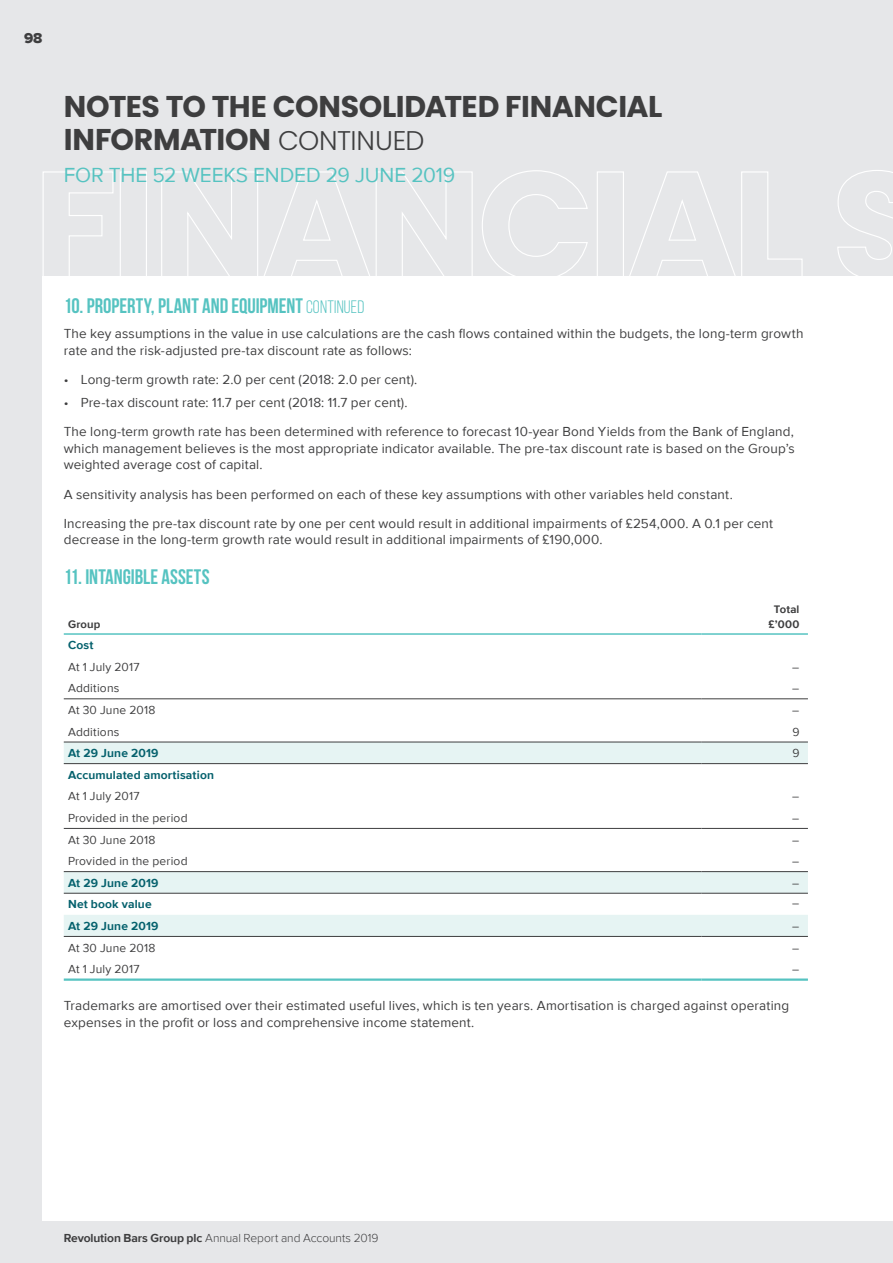
<style>
.page{position:relative;width:893px;height:1263px;background:#e6e7e9}
.page>*{position:absolute;margin:0;border:0;box-sizing:border-box;transform-origin:0 0}
.t1{font:700 30px/33px "Poppins";letter-spacing:-.015em;color:#3e3e3f}
.Subhead_Level_1{font:700 21px "Bebas Neue";color:#56c3c1}
.t2{font:21px "Proxima Nova";letter-spacing:-.005em;color:#56c3c1}
.t3{font:15px "Proxima Nova Extrabld";color:#3e3e3f}
.Body_Copy{font:13.5px/16.5px "Proxima Nova";letter-spacing:.01em;color:#3e3e3f}
.Table_Text{font:12px "Proxima Nova";letter-spacing:.015em;color:#3e3e3f}
.Table_Text_Bold{font:700 12px "Proxima Nova";letter-spacing:.015em;color:#05616d}
.t4{font:300 12px "Proxima Nova";letter-spacing:-.005em;color:#3e3e3f}
.Table_Figures__25mm{font:12px "Proxima Nova";color:#3e3e3f}
.Table_Header{font:700 11.25px/14.2px "Proxima Nova";letter-spacing:.015em;color:#3e3e3f;text-align:center}
.Table_Header_Left{font:700 11.25px "Proxima Nova";letter-spacing:.015em;color:#3e3e3f}
.s1{font-weight:300;font-size:27px}
.s2{font-weight:400;font-size:18px}
.s3{font-weight:700}
</style>
<div class="page">
<svg style="left:42px;top:170px;width:851px;height:111px"></svg>
<div style="left:43px;top:276px;width:850px;height:944px;background:#fff"></div>
<svg style="left:64px;top:743px;width:744px;height:193px"></svg>
<hr style="left:64px;top:742px;width:638px;height:1px;background:#3e3e3f">
<hr style="left:702px;top:742px;width:106px;height:1px;background:#3e3e3f">
<hr style="left:64px;top:763px;width:638px;height:1px;background:#3e3e3f">
<hr style="left:702px;top:763px;width:106px;height:1px;background:#3e3e3f">
<hr style="left:64px;top:698px;width:638px;height:1px;background:#3e3e3f">
<hr style="left:702px;top:698px;width:106px;height:1px;background:#3e3e3f">
<hr style="left:64px;top:633px;width:638px;height:2px;background:#56c3c1">
<hr style="left:702px;top:633px;width:106px;height:2px;background:#56c3c1">
<hr style="left:64px;top:828px;width:638px;height:1px;background:#3e3e3f">
<hr style="left:702px;top:828px;width:106px;height:1px;background:#3e3e3f">
<hr style="left:64px;top:871px;width:638px;height:1px;background:#3e3e3f">
<hr style="left:702px;top:871px;width:106px;height:1px;background:#3e3e3f">
<hr style="left:64px;top:893px;width:638px;height:1px;background:#3e3e3f">
<hr style="left:702px;top:893px;width:106px;height:1px;background:#3e3e3f">
<hr style="left:64px;top:978px;width:638px;height:3px;background:#56c3c1">
<hr style="left:702px;top:978px;width:106px;height:3px;background:#56c3c1">
<hr style="left:64px;top:936px;width:638px;height:1px;background:#3e3e3f">
<hr style="left:702px;top:936px;width:106px;height:1px;background:#3e3e3f">
<p class="t3" style="left:24px;top:29px;width:20px">98</p>
<h1 class="t1" style="left:64px;top:90px;width:600px">NOTES TO THE CONSOLIDATED FINANCIAL<br>INFORMATION <span class="s1">CONTINUED</span></h1>
<h2 class="t2" style="left:64px;top:160px;width:393px">FOR THE 52 WEEKS ENDED 29 JUNE 2019</h2>
<p class="Subhead_Level_1" style="left:64px;top:295px;width:302px">10. PROPERTY, PLANT AND EQUIPMENT <span class="s2">CONTINUED</span></p>
<p class="Body_Copy" style="left:64px;top:325px;width:741px">The key assumptions in the value in use calculations are the cash flows contained within the budgets, the long-term growth rate and the risk-adjusted pre-tax discount rate as follows:</p>
<p class="Body_Copy" style="left:64px;top:371px;width:355px">• Long-term growth rate: 2.0 per cent (2018: 2.0 per cent).</p>
<p class="Body_Copy" style="left:64px;top:394px;width:345px">• Pre-tax discount rate: 11.7 per cent (2018: 11.7 per cent).</p>
<p class="Body_Copy" style="left:64px;top:423px;width:733px;text-align:justify">The long-term growth rate has been determined with reference to forecast 10-year Bond Yields from the Bank of England, which management believes is the most appropriate indicator available. The pre-tax discount rate is based on the Group’s weighted average cost of capital.</p>
<p class="Body_Copy" style="left:64px;top:485px;width:670px">A sensitivity analysis has been performed on each of these key assumptions with other variables held constant.</p>
<p class="Body_Copy" style="left:64px;top:514px;width:711px">Increasing the pre-tax discount rate by one per cent would result in additional impairments of £254,000. A 0.1 per cent decrease in the long-term growth rate would result in additional impairments of £190,000.</p>
<p class="Subhead_Level_1" style="left:64px;top:565px;width:147px">11. INTANGIBLE ASSETS</p>
<p class="Table_Header_Left" style="left:68px;top:615px;width:34px">Group</p>
<p class="Table_Header" style="left:768px;top:602px;width:32px">Total £’000</p>
<p class="Table_Text_Bold" style="left:68px;top:636px;width:27px">Cost</p>
<p class="Table_Text" style="left:68px;top:658px;width:73px">At 1 July 2017</p>
<p class="Table_Figures__25mm" style="left:792px;top:658px;width:9px">–</p>
<p class="Table_Text" style="left:68px;top:679px;width:53px">Additions</p>
<p class="Table_Figures__25mm" style="left:792px;top:679px;width:9px">–</p>
<p class="Table_Text" style="left:68px;top:701px;width:89px">At 30 June 2018</p>
<p class="Table_Figures__25mm" style="left:792px;top:701px;width:9px">–</p>
<p class="Table_Text" style="left:68px;top:723px;width:53px">Additions</p>
<p class="Table_Figures__25mm" style="left:792px;top:723px;width:9px">9</p>
<p class="Table_Text_Bold" style="left:68px;top:744px;width:92px">At 29 June 2019</p>
<p class="Table_Figures__25mm" style="left:792px;top:744px;width:9px">9</p>
<p class="Table_Text_Bold" style="left:68px;top:766px;width:147px">Accumulated amortisation</p>
<p class="Table_Text" style="left:68px;top:787px;width:73px">At 1 July 2017</p>
<p class="Table_Figures__25mm" style="left:792px;top:787px;width:9px">–</p>
<p class="Table_Text" style="left:68px;top:809px;width:121px">Provided in the period</p>
<p class="Table_Figures__25mm" style="left:792px;top:809px;width:9px">–</p>
<p class="Table_Text" style="left:68px;top:831px;width:89px">At 30 June 2018</p>
<p class="Table_Figures__25mm" style="left:792px;top:831px;width:9px">–</p>
<p class="Table_Text" style="left:68px;top:852px;width:121px">Provided in the period</p>
<p class="Table_Figures__25mm" style="left:792px;top:852px;width:9px">–</p>
<p class="Table_Text_Bold" style="left:68px;top:874px;width:92px">At 29 June 2019</p>
<p class="Table_Figures__25mm" style="left:792px;top:874px;width:9px">–</p>
<p class="Table_Text_Bold" style="left:68px;top:895px;width:85px">Net book value</p>
<p class="Table_Figures__25mm" style="left:792px;top:895px;width:9px">–</p>
<p class="Table_Text_Bold" style="left:68px;top:917px;width:92px">At 29 June 2019</p>
<p class="Table_Figures__25mm" style="left:792px;top:917px;width:9px">–</p>
<p class="Table_Text" style="left:68px;top:939px;width:89px">At 30 June 2018</p>
<p class="Table_Figures__25mm" style="left:792px;top:939px;width:9px">–</p>
<p class="Table_Text" style="left:68px;top:960px;width:73px">At 1 July 2017</p>
<p class="Table_Figures__25mm" style="left:792px;top:960px;width:9px">–</p>
<p class="Body_Copy" style="left:64px;top:997px;width:727px">Trademarks are amortised over their estimated useful lives, which is ten years. Amortisation is charged against operating expenses in the profit or loss and comprehensive income statement.</p>
<p class="t4" style="left:64px;top:1229px;width:316px"><span class="s3">Revolution Bars Group plc</span> Annual Report and Accounts 2019</p>
</div>
